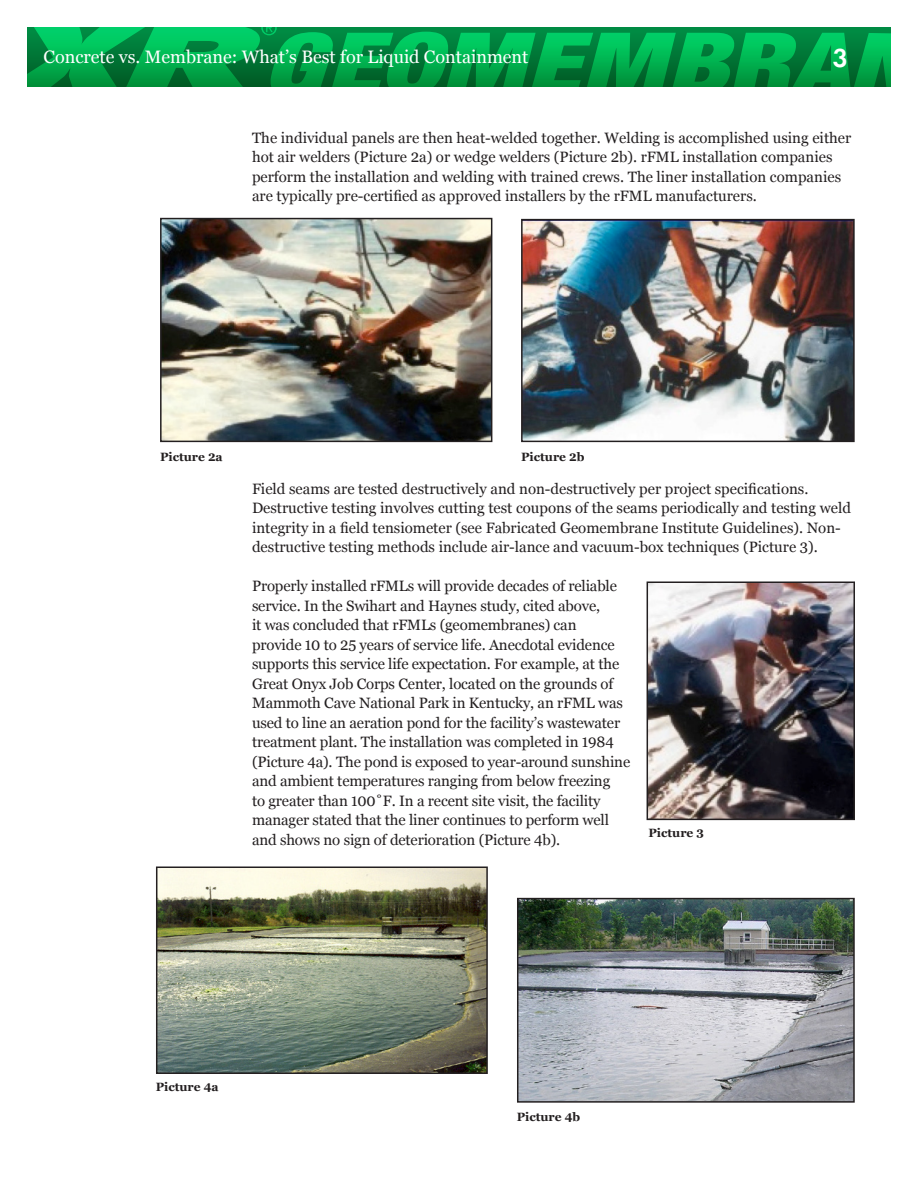
<style>
.page{position:relative;width:918px;height:1188px;background:#fff}
.page>*{position:absolute;margin:0;border:0;box-sizing:border-box;transform-origin:0 0}
.t1{font:600 27px "Futura";color:#fff}
.t2{font:18px "Georgia";color:#fff}
.t3{font:15px/19.5px "Georgia";letter-spacing:-.01em;color:#231f20}
.t4{font:700 12px "Georgia";color:#231f20}
</style>
<div class="page">
<svg style="left:27px;top:27px;width:864px;height:60px;background:#009d47"></svg>
<img style="left:646px;top:581px;width:209px;height:240px">
<img style="left:521px;top:218px;width:334px;height:225px">
<img style="left:160px;top:217px;width:333px;height:226px">
<img style="left:156px;top:866px;width:332px;height:208px">
<img style="left:517px;top:897px;width:338px;height:206px">
<p class="t2" style="left:44px;top:47px;width:486px">Concrete vs. Membrane: What’s Best for Liquid Containment</p>
<h1 class="t1" style="left:833px;top:42px;width:17px">3</h1>
<p class="t3" style="left:252px;top:128px;width:601px">The individual panels are then heat-welded together. Welding is accomplished using either hot air welders (Picture 2a) or wedge welders (Picture 2b). rFML installation companies perform the installation and welding with trained crews. The liner installation companies are typically pre-certified as approved installers by the rFML manufacturers.</p>
<p class="t4" style="left:160px;top:450px;width:64px">Picture 2a</p>
<p class="t4" style="left:521px;top:450px;width:65px">Picture 2b</p>
<p class="t3" style="left:252px;top:479px;width:600px">Field seams are tested destructively and non-destructively per project specifications.<br>Destructive testing involves cutting test coupons of the seams periodically and testing weld integrity in a field tensiometer (see Fabricated Geomembrane Institute Guidelines). Non&shy;destructive testing methods include air-lance and vacuum-box techniques (Picture 3).</p>
<p class="t3" style="left:252px;top:576px;width:380px">Properly installed rFMLs will provide decades of reliable service. In the Swihart and Haynes study, cited above,<br>it was concluded that rFMLs (geomembranes) can<br>provide 10 to 25 years of service life. Anecdotal evidence supports this service life expectation. For example, at the Great Onyx Job Corps Center, located on the grounds of Mammoth Cave National Park in Kentucky, an rFML was used to line an aeration pond for the facility’s wastewater treatment plant. The installation was completed in 1984 (Picture 4a). The pond is exposed to year-around sunshine and ambient temperatures ranging from below freezing<br>to greater than 100˚F. In a recent site visit, the facility manager stated that the liner continues to perform well and shows no sign of deterioration (Picture 4b).</p>
<p class="t4" style="left:648px;top:826px;width:57px">Picture 3</p>
<p class="t4" style="left:156px;top:1080px;width:65px">Picture 4a</p>
<p class="t4" style="left:517px;top:1110px;width:65px">Picture 4b</p>
</div>
